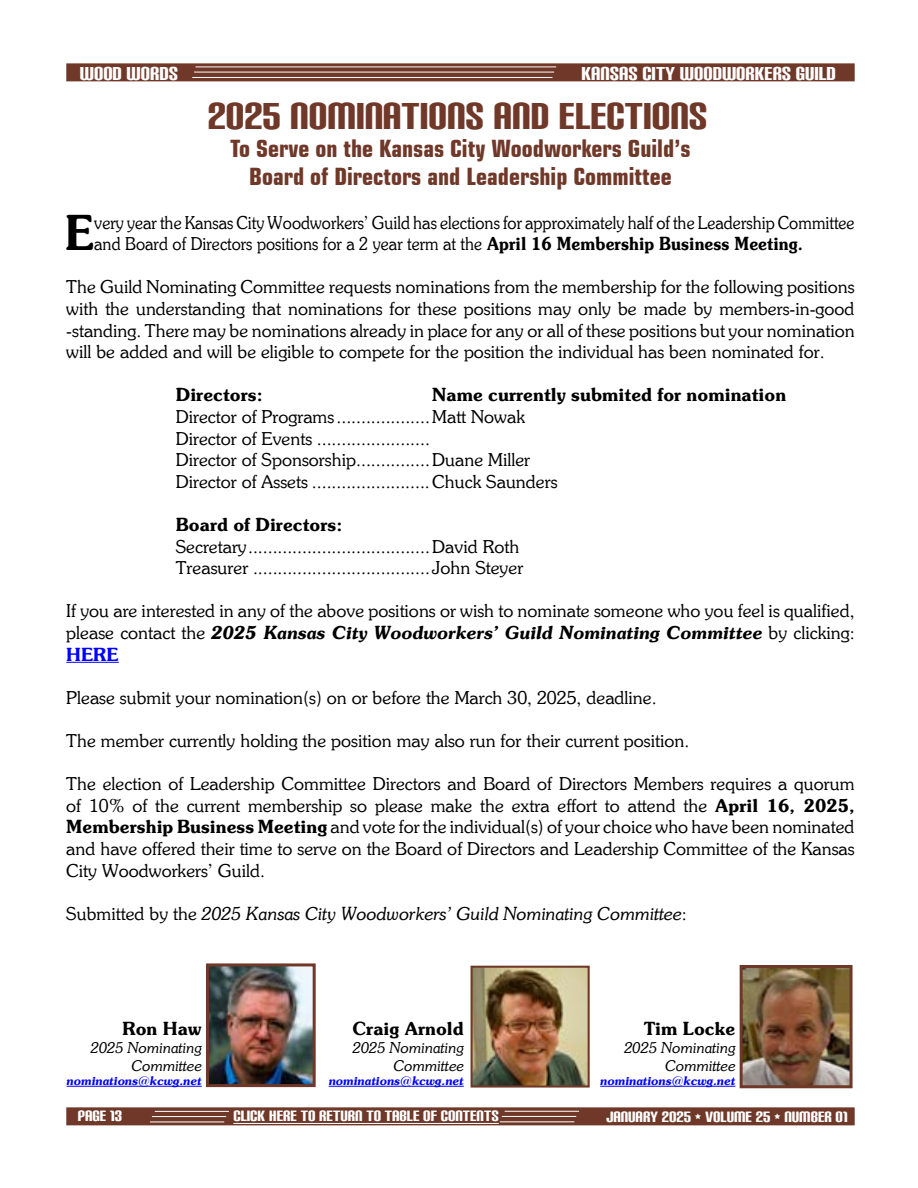
<style>
.page{position:relative;width:918px;height:1188px;background:#fff}
.page>*{position:absolute;margin:0;border:0;box-sizing:border-box;transform-origin:0 0}
.t1{font:47.85px "Souvienne Bold SWFTE";color:#000;scale:.91 1}
.t2{font:45px "Carbon Block";color:#6f3828}
.t3{font:700 condensed 24px/28.8px "Square 721 BT";color:#6f3828;text-align:center}
.t4{font:22.5px "Carbon Block";color:#fff}
.t5{font:18px/21.6px "Souvienne Regular SWFTE";color:#000;text-align:justify}
.t6{font:18px/21.6px "Souvienne Regular SWFTE";color:#000;scale:.91 1}
.t7{font:18px "Souvienne Bold SWFTE";color:#000}
.t8{font:18px "Souvienne Bold Italic SWFTE";color:#000}
.t9{font:18px "Carbon Block";color:#fff}
.t10{font:18px "Souvienne Italic SWFTE";color:#000}
.t11{font:18px "Souvienne Bold SWFTE";color:#00f}
.t12{font:15px/18px "Souvienne Italic SWFTE";color:#000;text-align:right}
.t13{font:12px "Souvienne Bold Italic SWFTE";color:#00f}
.s1{font-family:"Souvienne Bold SWFTE"}
.s2{font-family:"Souvienne Regular SWFTE"}
</style>
<div class="page">
<div style="left:66px;top:63px;width:789px;height:18px;background:#6f3828"></div>
<hr style="left:195px;top:67px;width:361px;height:1px;background:#fff">
<hr style="left:192px;top:77px;width:361px;height:1px;background:#fff">
<hr style="left:194px;top:72px;width:360px;height:1px;background:#fff">
<div style="left:66px;top:1107px;width:789px;height:18px;background:#6f3828"></div>
<hr style="left:505px;top:1111px;width:74px;height:1px;background:#fff">
<hr style="left:500px;top:1121px;width:74px;height:1px;background:#fff">
<hr style="left:502px;top:1116px;width:74px;height:1px;background:#fff">
<hr style="left:233px;top:1123px;width:266px;height:1px;background:#fff">
<hr style="left:155px;top:1111px;width:74px;height:1px;background:#fff">
<hr style="left:150px;top:1122px;width:74px;height:1px;background:#fff">
<hr style="left:152px;top:1116px;width:74px;height:1px;background:#fff">
<hr style="left:66px;top:662px;width:53px;height:1px;background:#00f">
<img style="left:474px;top:969px;width:113px;height:116px">
<div style="left:471px;top:966px;width:119px;height:122px;border:2px solid #6f3828"></div>
<hr style="left:329px;top:1086px;width:135px;height:1px;background:#00f">
<img style="left:210px;top:967px;width:102px;height:116px">
<div style="left:206px;top:963px;width:110px;height:124px;border:3px solid #6f3828"></div>
<hr style="left:67px;top:1086px;width:135px;height:1px;background:#00f">
<img style="left:744px;top:969px;width:105px;height:115px">
<div style="left:740px;top:965px;width:113px;height:123px;border:3px solid #6f3828"></div>
<hr style="left:600px;top:1086px;width:135px;height:1px;background:#00f">
<p class="t4" style="left:80px;top:62px;width:100px">WOOD WORDS</p>
<p class="t4" style="left:581px;top:62px;width:256px">KANSAS CITY WOODWORKERS GUILD</p>
<h2 class="t2" style="left:208px;top:94px;width:501px">2025 NOMINATIONS AND ELECTIONS</h2>
<h3 class="t3" style="left:231px;top:133px;width:461px">To Serve on the Kansas City Woodworkers Guild’s<br>Board of Directors and Leadership Committee</h3>
<h1 class="t1" style="left:65px;top:203px;width:34px">E</h1>
<p class="t6" style="left:94px;top:211px;width:837px">very year the Kansas City Woodworkers’ Guild has elections for approximately half of the Leadership Committee and Board of Directors positions for a 2 year term at the <span class="s1">April 16 Membership Business Meeting.</span></p>
<p class="t5" style="left:66px;top:276px;width:790px">The Guild Nominating Committee requests nominations from the membership for the following positions with the understanding that nominations for these positions may only be made by members-in-good -standing. There may be nominations already in place for any or all of these positions but your nomination will be added and will be eligible to compete for the position the individual has been nominated for.</p>
<p class="t7" style="left:176px;top:384px;width:88px">Directors:</p>
<p class="t7" style="left:432px;top:384px;width:356px">Name currently submited for nomination</p>
<p class="t5" style="left:176px;top:406px;width:383px;text-align:left">Director of Programs...................Matt Nowak Director of Events .......................<br>Director of Sponsorship...............Duane Miller Director of Assets ........................Chuck Saunders</p>
<p class="t7" style="left:176px;top:513px;width:168px">Board of Directors:</p>
<p class="t5" style="left:176px;top:535px;width:349px">Secretary.....................................David Roth<br>Treasurer .................................... John Steyer</p>
<p class="t5" style="left:66px;top:600px;width:790px">If you are interested in any of the above positions or wish to nominate someone who you feel is qualified,</p>
<p class="t8" style="left:66px;top:621px;width:790px"><span class="s2">please contact the</span> 2025 Kansas City Woodworkers’ Guild Nominating Committee <span class="s2">by clicking:</span></p>
<p class="t11" style="left:66px;top:643px;width:54px">HERE</p>
<p class="t5" style="left:66px;top:686px;width:592px">Please submit your nomination(s) on or before the March 30, 2025, deadline.</p>
<p class="t5" style="left:66px;top:730px;width:625px">The member currently holding the position may also run for their current position.</p>
<p class="t5" style="left:66px;top:773px;width:790px">The election of Leadership Committee Directors and Board of Directors Members requires a quorum of 10% of the current membership so please make the extra effort to attend the <span class="s1">April 16, 2025, Membership Business Meeting</span> and vote for the individual(s) of your choice who have been nominated and have offered their time to serve on the Board of Directors and Leadership Committee of the Kansas City Woodworkers’ Guild.</p>
<p class="t10" style="left:66px;top:902px;width:622px"><span class="s2">Submitted by the</span> 2025 Kansas City Woodworkers’ Guild Nominating Committee<span class="s2">:</span></p>
<p class="t7" style="left:122px;top:1017px;width:81px">Ron Haw</p>
<p class="t12" style="left:91px;top:1038px;width:112px">2025 Nominating<br>Committee</p>
<p class="t13" style="left:67px;top:1073px;width:137px">nominations@kcwg.net</p>
<p class="t7" style="left:352px;top:1017px;width:113px">Craig Arnold</p>
<p class="t12" style="left:353px;top:1038px;width:112px">2025 Nominating<br>Committee</p>
<p class="t13" style="left:329px;top:1073px;width:137px">nominations@kcwg.net</p>
<p class="t7" style="left:644px;top:1017px;width:93px">Tim Locke</p>
<p class="t12" style="left:624px;top:1038px;width:112px">2025 Nominating<br>Committee</p>
<p class="t13" style="left:600px;top:1073px;width:137px">nominations@kcwg.net</p>
<p class="t9" style="left:78px;top:1108px;width:46px">PAGE 13</p>
<p class="t9" style="left:233px;top:1107px;width:267px">CLICK HERE TO RETURN TO TABLE OF CONTENTS</p>
<p class="t9" style="left:607px;top:1108px;width:243px">JANUARY 2025 • VOLUME 25 • NUMBER 01</p>
</div>
